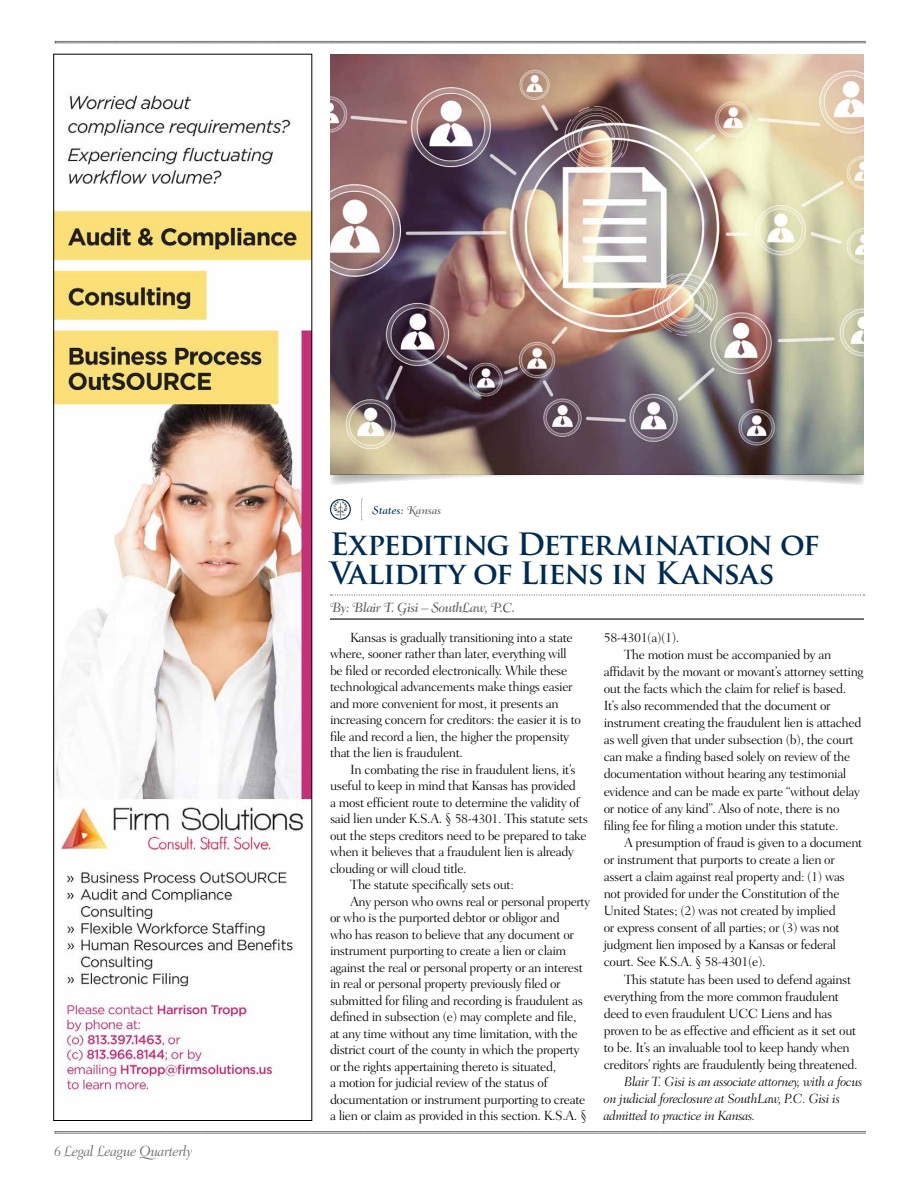
<style>
.page{position:relative;width:918px;height:1188px;background:#fff}
.page>*{position:absolute;margin:0;border:0;box-sizing:border-box;transform-origin:0 0}
.t1{font:700 30px/28.5px "Trajan Pro";letter-spacing:-.035em;color:#002b51}
.t2{font:15px "Fairfield LH Sw Light Italic Os F";letter-spacing:-.03em;color:#636466}
.t3{font:300 13.5px/16.5px "Fairfield LH";letter-spacing:-.03em;color:#000}
.t4{font:italic 300 13.5px/17.1px "Fairfield LH";letter-spacing:-.03em;color:#000}
.t5{font:13.5px "Fairfield LH Sw Medium Italic Os F";letter-spacing:-.04em;color:#5f6062}
.t6{font:11.25px "Fairfield LH Sw Medium Italic Os F";color:#002b51}
.s1{color:#5f6062}
</style>
<div class="page">
<svg style="left:55px;top:41px;width:811px;height:3px;background:#a7a7a8"></svg>
<svg style="left:55px;top:1131px;width:811px;height:3px;background:#a4a5a6"></svg>
<img style="left:56px;top:93px;width:254px;height:999px">
<svg style="left:331px;top:594px;width:533px;height:2px"></svg>
<hr style="left:330px;top:618px;width:534px;height:1px;background:#5f6062">
<hr style="left:330px;top:619px;width:534px;height:1px;background:#5f6062">
<svg style="left:361px;top:499px;width:2px;height:22px"></svg>
<svg style="left:330px;top:499px;width:21px;height:21px"></svg>
<img style="left:330px;top:54px;width:534px;height:420px">
<svg style="left:330px;top:474px;width:534px;height:11px"></svg>
<p class="t2" style="left:54px;top:1142px;width:140px">6 Legal League Quarterly</p>
<p class="t6" style="left:372px;top:503px;width:71px">States: <span class="s1">Kansas</span></p>
<h1 class="t1" style="left:330px;top:531px;width:492px">Expediting Determination of<br>Validity of Liens in Kansas</h1>
<p class="t5" style="left:330px;top:599px;width:187px">By: Blair T. Gisi – SouthLaw, P.C.</p>
<p class="t3" style="left:330px;top:629px;width:253px;text-indent:20px">Kansas is gradually transitioning into a state where, sooner rather than later, everything will be filed or recorded electronically. While these technological advancements make things easier and more convenient for most, it presents an increasing concern for creditors: the easier it is to file and record a lien, the higher the propensity that the lien is fraudulent.</p>
<p class="t3" style="left:350px;top:761px;width:227px">In combating the rise in fraudulent liens, it’s</p>
<p class="t3" style="left:330px;top:778px;width:247px">useful to keep in mind that Kansas has provided</p>
<p class="t3" style="left:330px;top:794px;width:252px">a most efficient route to determine the validity of</p>
<p class="t3" style="left:330px;top:811px;width:259px">said lien under K.S.A. § 58-4301. This statute sets</p>
<p class="t3" style="left:330px;top:827px;width:258px">out the steps creditors need to be prepared to take</p>
<p class="t3" style="left:330px;top:844px;width:245px">when it believes that a fraudulent lien is already</p>
<p class="t3" style="left:330px;top:860px;width:138px">clouding or will cloud title.</p>
<p class="t3" style="left:350px;top:877px;width:165px">The statute specifically sets out:</p>
<p class="t3" style="left:350px;top:893px;width:242px">Any person who owns real or personal property</p>
<p class="t3" style="left:330px;top:910px;width:231px">or who is the purported debtor or obligor and</p>
<p class="t3" style="left:330px;top:926px;width:246px">who has reason to believe that any document or</p>
<p class="t3" style="left:330px;top:943px;width:238px">instrument purporting to create a lien or claim</p>
<p class="t3" style="left:330px;top:959px;width:254px">against the real or personal property or an interest</p>
<p class="t3" style="left:330px;top:976px;width:232px">in real or personal property previously filed or</p>
<p class="t3" style="left:330px;top:992px;width:255px">submitted for filing and recording is fraudulent as</p>
<p class="t3" style="left:330px;top:1009px;width:248px">defined in subsection (e) may complete and file,</p>
<p class="t3" style="left:330px;top:1025px;width:249px">at any time without any time limitation, with the</p>
<p class="t3" style="left:330px;top:1042px;width:251px">district court of the county in which the property</p>
<p class="t3" style="left:330px;top:1058px;width:228px">or the rights appertaining thereto is situated,</p>
<p class="t3" style="left:330px;top:1075px;width:219px">a motion for judicial review of the status of</p>
<p class="t3" style="left:330px;top:1091px;width:257px">documentation or instrument purporting to create</p>
<p class="t3" style="left:330px;top:1108px;width:259px">a lien or claim as provided in this section. K.S.A. §</p>
<p class="t3" style="left:604px;top:629px;width:77px">58-4301(a)(1).</p>
<p class="t3" style="left:624px;top:646px;width:209px">The motion must be accompanied by an</p>
<p class="t3" style="left:604px;top:663px;width:261px">affidavit by the movant or movant’s attorney setting</p>
<p class="t3" style="left:604px;top:680px;width:244px">out the facts which the claim for relief is based.</p>
<p class="t3" style="left:604px;top:697px;width:228px">It’s also recommended that the document or</p>
<p class="t3" style="left:604px;top:715px;width:259px">instrument creating the fraudulent lien is attached</p>
<p class="t3" style="left:604px;top:732px;width:252px">as well given that under subsection (b), the court</p>
<p class="t3" style="left:604px;top:749px;width:248px">can make a finding based solely on review of the</p>
<p class="t3" style="left:604px;top:766px;width:244px">documentation without hearing any testimonial</p>
<p class="t3" style="left:604px;top:783px;width:258px">evidence and can be made ex parte “without delay</p>
<p class="t3" style="left:604px;top:800px;width:237px">or notice of any kind”. Also of note, there is no</p>
<p class="t3" style="left:604px;top:817px;width:236px">filing fee for filing a motion under this statute.</p>
<p class="t3" style="left:624px;top:834px;width:240px">A presumption of fraud is given to a document</p>
<p class="t3" style="left:604px;top:851px;width:233px">or instrument that purports to create a lien or</p>
<p class="t3" style="left:604px;top:868px;width:243px">assert a claim against real property and: (1) was</p>
<p class="t3" style="left:604px;top:885px;width:237px">not provided for under the Constitution of the</p>
<p class="t3" style="left:604px;top:903px;width:233px">United States; (2) was not created by implied</p>
<p class="t3" style="left:604px;top:920px;width:238px">or express consent of all parties; or (3) was not</p>
<p class="t3" style="left:604px;top:937px;width:234px">judgment lien imposed by a Kansas or federal</p>
<p class="t3" style="left:604px;top:954px;width:164px">court. See K.S.A. § 58-4301(e).</p>
<p class="t3" style="left:624px;top:971px;width:229px">This statute has been used to defend against</p>
<p class="t3" style="left:604px;top:988px;width:237px">everything from the more common fraudulent</p>
<p class="t3" style="left:604px;top:1005px;width:230px">deed to even fraudulent UCC Liens and has</p>
<p class="t3" style="left:604px;top:1022px;width:254px">proven to be as effective and efficient as it set out</p>
<p class="t3" style="left:604px;top:1039px;width:248px">to be. It’s an invaluable tool to keep handy when</p>
<p class="t3" style="left:604px;top:1056px;width:255px">creditors’ rights are fraudulently being threatened.</p>
<p class="t4" style="left:604px;top:1073px;width:260px;text-indent:20px">Blair T. Gisi is an associate attorney, with a focus on judicial foreclosure at SouthLaw, P.C. Gisi is admitted to practice in Kansas.</p>
</div>
